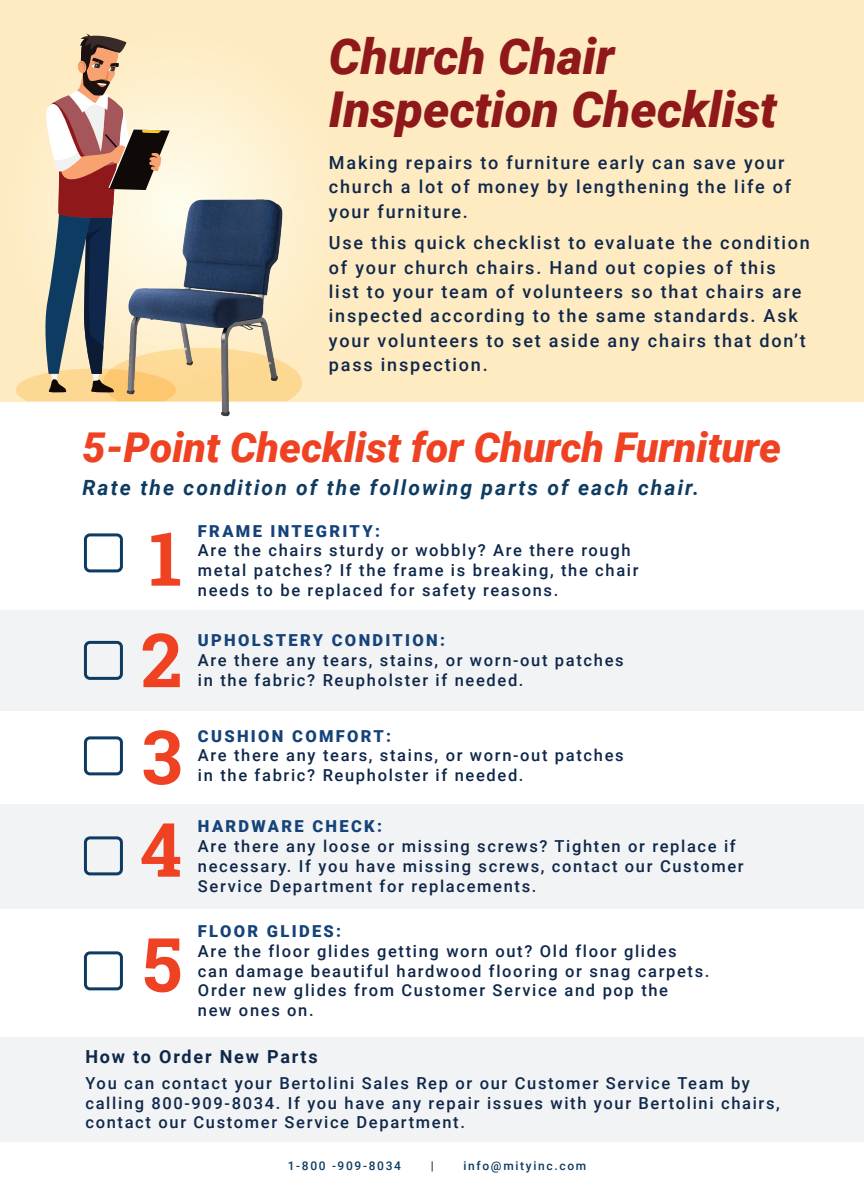
<style>
.page{position:relative;width:864px;height:1188px;background:#fff}
.page>*{position:absolute;margin:0;border:0;box-sizing:border-box;transform-origin:0 0}
.t1{font:700 74.85px "Roboto Slab";color:#ef4222}
.t2{font:italic 900 49.5px/53.4px "Roboto";color:#8f181b}
.t3{font:italic 900 41.1px "Roboto";color:#ef4222}
.t4{font:italic 700 21px "Roboto";letter-spacing:.1em;color:#0e3b61}
.t5{font:500 18px/24.3px "Roboto";letter-spacing:.1em;color:#0f274a}
.t6{font:700 18px "Roboto";letter-spacing:.1em;color:#0f274a}
.t7{font:500 16.5px/19.8px "Roboto";letter-spacing:.1em;color:#0f274a}
.t8{font:900 16.5px "Roboto";letter-spacing:.14em;color:#144279}
.t9{font:500 12px "Roboto";letter-spacing:.14em;color:#0e3b61}
</style>
<div class="page">
<div style="left:0;top:0;width:864px;height:401px;background:#feebc1"></div>
<img style="left:54px;top:175px;width:307px;height:242px">
<div style="left:0;top:611px;width:864px;height:100px;background:#edeff0"></div>
<div style="left:0;top:804px;width:864px;height:105px;background:#edeff0"></div>
<div style="left:0;top:1037px;width:864px;height:105px;background:#edeff0"></div>
<div style="left:84px;top:533px;width:39px;height:39px;border:3px solid #0e3b61;border-radius:5px"></div>
<div style="left:84px;top:641px;width:39px;height:39px;border:3px solid #0e3b61;border-radius:5px"></div>
<div style="left:84px;top:736px;width:39px;height:39px;border:3px solid #0e3b61;border-radius:5px"></div>
<div style="left:84px;top:836px;width:39px;height:39px;border:3px solid #0e3b61;border-radius:5px"></div>
<div style="left:84px;top:951px;width:39px;height:39px;border:3px solid #0e3b61;border-radius:5px"></div>
<svg style="left:16px;top:33px;width:286px;height:368px"></svg>
<h2 class="t2" style="left:329px;top:28px;width:449px">Church Chair<br>Inspection Checklist</h2>
<p class="t5" style="left:329px;top:150px;width:464px">Making repairs to furniture early can save your church a lot of money by lengthening the life of your furniture.</p>
<p class="t5" style="left:329px;top:230px;width:482px">Use this quick checklist to evaluate the condition of your church chairs. Hand out copies of this list to your team of volunteers so that chairs are inspected according to the same standards. Ask your volunteers to set aside any chairs that don’t pass inspection.</p>
<h3 class="t3" style="left:82px;top:418px;width:700px">5-Point Checklist for Church Furniture</h3>
<p class="t4" style="left:82px;top:473px;width:618px">Rate the condition of the following parts of each chair.</p>
<h1 class="t1" style="left:149px;top:507px;width:35px">1</h1>
<h1 class="t1" style="left:141px;top:609px;width:43px">2</h1>
<h1 class="t1" style="left:142px;top:706px;width:42px">3</h1>
<h1 class="t1" style="left:140px;top:798px;width:44px">4</h1>
<h1 class="t1" style="left:142px;top:913px;width:41px">5</h1>
<p class="t8" style="left:198px;top:519px;width:184px">FRAME INTEGRITY:</p>
<p class="t7" style="left:198px;top:540px;width:442px">Are the chairs sturdy or wobbly? Are there rough metal patches? If the frame is breaking, the chair</p>
<p class="t7" style="left:198px;top:580px;width:362px">needs to be replaced for safety reasons.</p>
<p class="t8" style="left:198px;top:629px;width:249px">UPHOLSTERY CONDITION:</p>
<p class="t7" style="left:198px;top:650px;width:427px">Are there any tears, stains, or worn-out patches</p>
<p class="t7" style="left:198px;top:669px;width:327px">in the fabric? Reupholster if needed.</p>
<p class="t8" style="left:198px;top:724px;width:195px">CUSHION COMFORT:</p>
<p class="t7" style="left:198px;top:745px;width:427px">Are there any tears, stains, or worn-out patches</p>
<p class="t7" style="left:198px;top:765px;width:327px">in the fabric? Reupholster if needed.</p>
<p class="t8" style="left:198px;top:815px;width:186px">HARDWARE CHECK:</p>
<p class="t7" style="left:198px;top:836px;width:547px">Are there any loose or missing screws? Tighten or replace if necessary. If you have missing screws, contact our Customer</p>
<p class="t7" style="left:198px;top:875px;width:340px">Service Department for replacements.</p>
<p class="t8" style="left:198px;top:920px;width:145px">FLOOR GLIDES:</p>
<p class="t7" style="left:198px;top:940px;width:513px">Are the floor glides getting worn out? Old floor glides can damage beautiful hardwood flooring or snag carpets.<br>Order new glides from Customer Service and pop the<br>new ones on.</p>
<p class="t6" style="left:85px;top:1044px;width:234px">How to Order New Parts</p>
<p class="t7" style="left:85px;top:1072px;width:696px">You can contact your Bertolini Sales Rep or our Customer Service Team by calling 800-909-8034. If you have any repair issues with your Bertolini chairs, contact our Customer Service Department.</p>
<p class="t9" style="left:288px;top:1158px;width:115px">1-800 -909-8034</p>
<p class="t9" style="left:431px;top:1158px;width:5px">|</p>
<p class="t9" style="left:463px;top:1158px;width:124px">info@mityinc.com</p>
</div>
